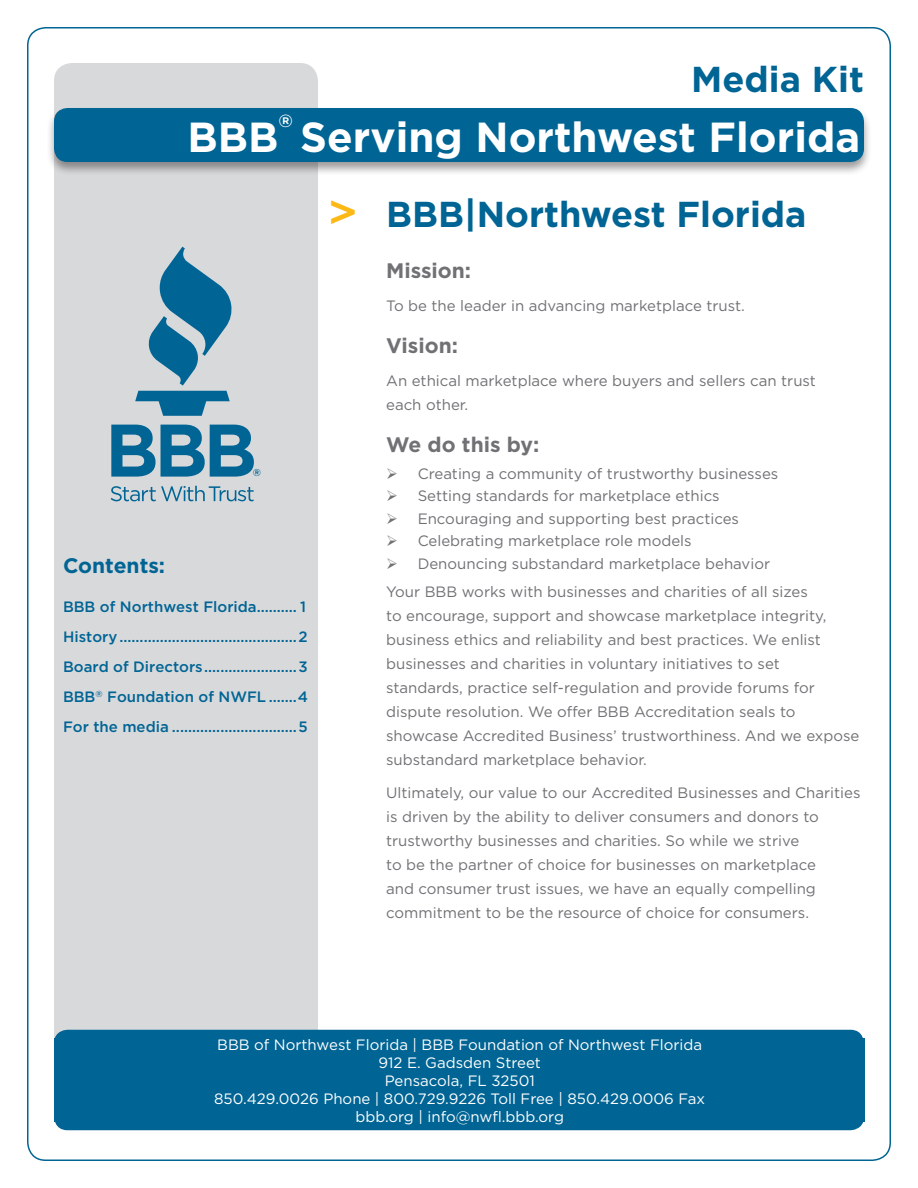
<style>
.page{position:relative;width:918px;height:1188px;background:#fff}
.page>*{position:absolute;margin:0;border:0;box-sizing:border-box;transform-origin:0 0}
.t1{font:700 42px "Gotham";color:#fff}
.Headline{font:700 36px "Gotham";color:#006494}
.t2{font:700 36px "Verdana";color:#fcb814}
.Subhead{font:700 21px "Gotham";color:#717074}
.Subhead-2{font:700 21px "Gotham";color:#006494}
.t3{font:700 17.55px "Gotham";color:#fff}
.Body{font:15px/24px "Gotham";color:#717074}
.t4{font:500 15px "Gotham";color:#006494}
.t5{font:15px "Gotham";color:#fff}
.t6{font:700 10.05px "Gotham";color:#006494}
</style>
<div class="page">
<div style="left:54px;top:63px;width:264px;height:1017px;background:#d8d9db;border-radius:18px"></div>
<svg style="left:135px;top:247px;width:97px;height:169px"></svg>
<svg style="left:111px;top:425px;width:143px;height:52px"></svg>
<svg style="left:111px;top:486px;width:143px;height:15px"></svg>
<div style="left:46px;top:106px;width:826px;height:71px;background:#231f20;opacity:.45"></div>
<div style="left:54px;top:108px;width:810px;height:54px;background:#006494;border-radius:14px"></div>
<div style="left:54px;top:1030px;width:810px;height:100px;background:#006494;border-radius:14px"></div>
<p class="t3" style="left:278px;top:111px;width:16px">®</p>
<h1 class="t1" style="left:187px;top:113px;width:92px">BBB</h1>
<h2 class="Headline" style="left:691px;top:58px;width:174px">Media Kit</h2>
<h1 class="t1" style="left:300px;top:113px;width:561px">Serving Northwest Florida</h1>
<p class="t2" style="left:327px;top:185px;width:33px">&gt;</p>
<p class="t6" style="left:253px;top:466px;width:10px">®</p>
<p class="Subhead-2" style="left:63px;top:554px;width:104px">Contents:</p>
<p class="t4" style="left:63px;top:598px;width:244px">BBB of Northwest Florida.......... 1</p>
<p class="t4" style="left:63px;top:628px;width:246px">History............................................2</p>
<p class="t4" style="left:63px;top:658px;width:246px">Board of Directors.......................3</p>
<p class="t4" style="left:63px;top:688px;width:247px">BBB<sup>®</sup> Foundation of NWFL .......4</p>
<p class="t4" style="left:63px;top:718px;width:246px">For the media ...............................5</p>
<p class="Headline" style="left:386px;top:193px;width:422px">BBB|Northwest Florida</p>
<p class="Subhead" style="left:386px;top:258px;width:87px">Mission:</p>
<p class="Body" style="left:386px;top:293px;width:360px">To be the leader in advancing marketplace trust.</p>
<p class="Subhead" style="left:386px;top:333px;width:73px">Vision:</p>
<p class="Body" style="left:386px;top:368px;width:431px">An ethical marketplace where buyers and sellers can trust each other.</p>
<p class="Subhead" style="left:386px;top:432px;width:155px">We do this by:</p>
<p class="Body" style="left:418px;top:461px;width:362px">Creating a community of trustworthy businesses</p>
<p class="Body" style="left:418px;top:484px;width:304px">Setting standards for marketplace ethics</p>
<p class="Body" style="left:418px;top:506px;width:323px">Encouraging and supporting best practices</p>
<p class="Body" style="left:418px;top:529px;width:276px">Celebrating marketplace role models</p>
<p class="Body" style="left:418px;top:551px;width:354px">Denouncing substandard marketplace behavior</p>
<p class="Body" style="left:386px;top:580px;width:475px">Your BBB works with businesses and charities of all sizes<br>to encourage, support and showcase marketplace integrity, business ethics and reliability and best practices. We enlist businesses and charities in voluntary initiatives to set standards, practice self-regulation and provide forums for dispute resolution. We offer BBB Accreditation seals to showcase Accredited Business’ trustworthiness. And we expose substandard marketplace behavior.</p>
<p class="Body" style="left:386px;top:781px;width:476px">Ultimately, our value to our Accredited Businesses and Charities is driven by the ability to deliver consumers and donors to trustworthy businesses and charities. So while we strive<br>to be the partner of choice for businesses on marketplace<br>and consumer trust issues, we have an equally compelling commitment to be the resource of choice for consumers.</p>
<p class="t5" style="left:217px;top:1037px;width:486px">BBB of Northwest Florida | BBB Foundation of Northwest Florida</p>
<p class="t5" style="left:378px;top:1055px;width:164px">912 E. Gadsden Street</p>
<p class="t5" style="left:385px;top:1073px;width:152px">Pensacola, FL 32501</p>
<p class="t5" style="left:214px;top:1091px;width:493px">850.429.0026 Phone | 800.729.9226 Toll Free | 850.429.0006 Fax</p>
<p class="t5" style="left:355px;top:1109px;width:210px">bbb.org | info@nwfl.bbb.org</p>
</div>
